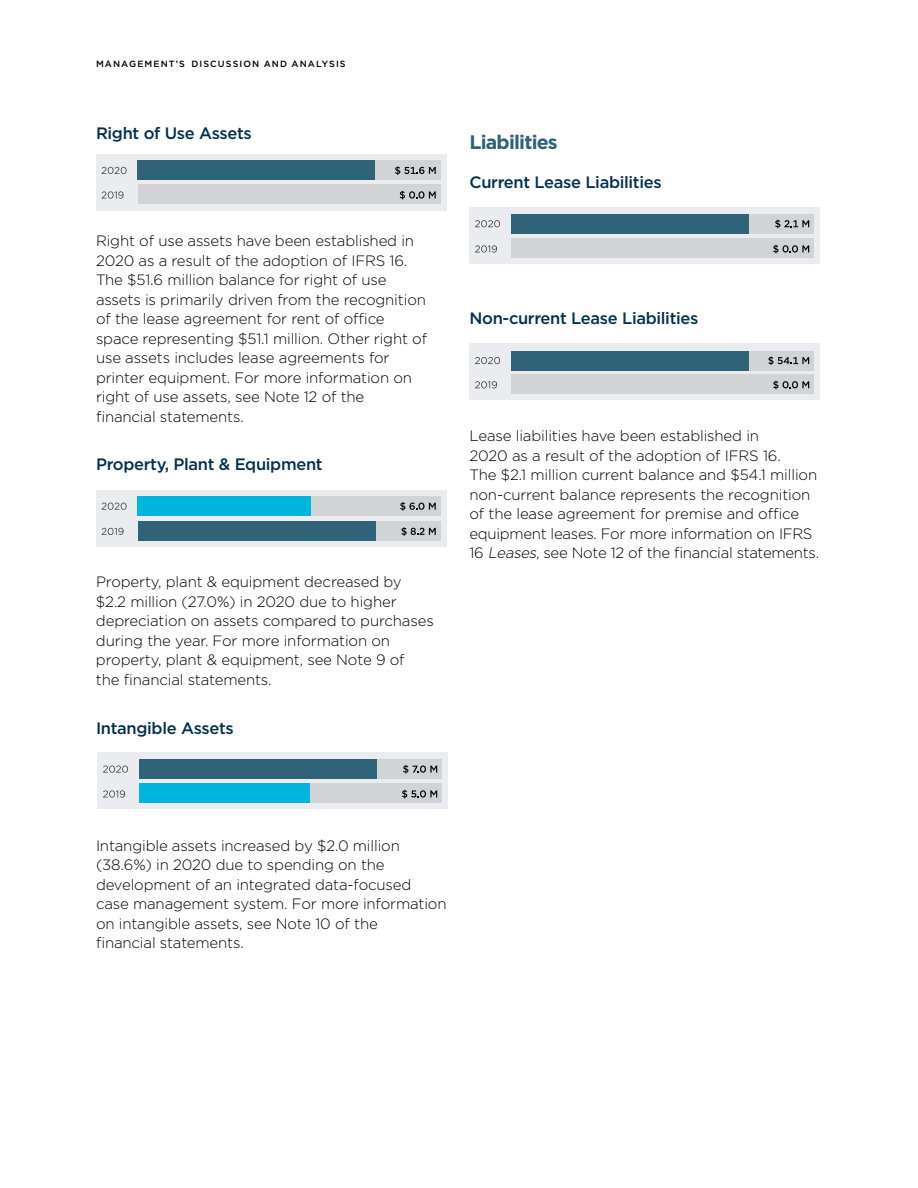
<style>
.page{position:relative;width:918px;height:1188px;background:#fff}
.page>*{position:absolute;margin:0;border:0;box-sizing:border-box;transform-origin:0 0}
.t1{font:700 19.5px "Gotham";letter-spacing:-.04em;color:#2d6277}
.t2{font:500 16.5px "Gotham";letter-spacing:-.02em;color:#03304e}
.Body_last{font:300 15px/19.5px "Gotham";letter-spacing:-.01em;color:#000}
.t3{font:500 9px "Gotham";letter-spacing:.12em;color:#000}
.s1{font-style:italic}
</style>
<div class="page">
<div style="left:96px;top:154px;width:350px;height:57px;background:#ebecef"></div>
<div style="left:257px;top:184px;width:183px;height:20px;background:#d1d3d4"></div>
<div style="left:138px;top:184px;width:228px;height:20px;background:#d1d3d4"></div>
<svg style="left:102px;top:191px;width:22px;height:8px"></svg>
<svg style="left:400px;top:191px;width:36px;height:8px"></svg>
<div style="left:175px;top:160px;width:265px;height:20px;background:#d1d3d4"></div>
<div style="left:138px;top:160px;width:237px;height:20px;background:#2f6379"></div>
<svg style="left:102px;top:167px;width:25px;height:7px"></svg>
<svg style="left:395px;top:166px;width:41px;height:9px"></svg>
<div style="left:96px;top:490px;width:350px;height:56px;background:#ebecef"></div>
<div style="left:257px;top:521px;width:183px;height:20px;background:#d1d3d4"></div>
<svg style="left:102px;top:528px;width:22px;height:7px"></svg>
<svg style="left:401px;top:527px;width:35px;height:9px"></svg>
<div style="left:175px;top:496px;width:265px;height:20px;background:#d1d3d4"></div>
<div style="left:138px;top:496px;width:173px;height:20px;background:#00b6de"></div>
<div style="left:138px;top:521px;width:237px;height:20px;background:#2f6379"></div>
<svg style="left:102px;top:503px;width:25px;height:7px"></svg>
<svg style="left:400px;top:502px;width:36px;height:9px"></svg>
<div style="left:98px;top:753px;width:350px;height:56px;background:#ebecef"></div>
<div style="left:176px;top:759px;width:266px;height:20px;background:#d1d3d4"></div>
<div style="left:139px;top:759px;width:237px;height:20px;background:#2f6379"></div>
<svg style="left:103px;top:765px;width:25px;height:8px"></svg>
<svg style="left:403px;top:765px;width:34px;height:9px"></svg>
<div style="left:259px;top:783px;width:183px;height:20px;background:#d1d3d4"></div>
<div style="left:139px;top:783px;width:171px;height:20px;background:#00b6de"></div>
<svg style="left:103px;top:790px;width:22px;height:8px"></svg>
<svg style="left:402px;top:790px;width:35px;height:8px"></svg>
<div style="left:470px;top:207px;width:350px;height:57px;background:#ebecef"></div>
<div style="left:548px;top:214px;width:266px;height:20px;background:#d1d3d4"></div>
<div style="left:511px;top:214px;width:237px;height:20px;background:#2f6379"></div>
<svg style="left:475px;top:220px;width:25px;height:7px"></svg>
<svg style="left:775px;top:220px;width:34px;height:8px"></svg>
<div style="left:631px;top:238px;width:183px;height:20px;background:#d1d3d4"></div>
<div style="left:511px;top:238px;width:228px;height:20px;background:#d1d3d4"></div>
<svg style="left:475px;top:245px;width:22px;height:8px"></svg>
<svg style="left:773px;top:245px;width:36px;height:8px"></svg>
<div style="left:470px;top:344px;width:350px;height:56px;background:#ebecef"></div>
<div style="left:548px;top:351px;width:266px;height:20px;background:#d1d3d4"></div>
<div style="left:511px;top:351px;width:237px;height:20px;background:#2f6379"></div>
<svg style="left:475px;top:357px;width:25px;height:7px"></svg>
<svg style="left:768px;top:357px;width:41px;height:8px"></svg>
<div style="left:631px;top:374px;width:183px;height:20px;background:#d1d3d4"></div>
<div style="left:511px;top:374px;width:228px;height:20px;background:#d1d3d4"></div>
<svg style="left:475px;top:381px;width:22px;height:7px"></svg>
<svg style="left:773px;top:381px;width:36px;height:8px"></svg>
<p class="t3" style="left:96px;top:58px;width:251px">MANAGEMENT’S DISCUSSION AND ANALYSIS</p>
<h3 class="t2" style="left:96px;top:122px;width:157px">Right of Use Assets</h3>
<p class="Body_last" style="left:96px;top:231px;width:333px">Right of use assets have been established in 2020 as a result of the adoption of IFRS 16.<br>The $51.6 million balance for right of use assets is primarily driven from the recognition of the lease agreement for rent of office space representing $51.1 million. Other right of use assets includes lease agreements for printer equipment. For more information on right of use assets, see Note 12 of the financial statements.</p>
<h3 class="t2" style="left:96px;top:454px;width:228px">Property, Plant &amp; Equipment</h3>
<p class="Body_last" style="left:96px;top:572px;width:339px">Property, plant &amp; equipment decreased by $2.2 million (27.0%) in 2020 due to higher depreciation on assets compared to purchases during the year. For more information on property, plant &amp; equipment, see Note 9 of<br>the financial statements.</p>
<h3 class="t2" style="left:96px;top:717px;width:139px">Intangible Assets</h3>
<h2 class="t1" style="left:470px;top:129px;width:90px">Liabilities</h2>
<h3 class="t2" style="left:470px;top:171px;width:194px">Current Lease Liabilities</h3>
<h3 class="t2" style="left:470px;top:307px;width:230px">Non-current Lease Liabilities</h3>
<p class="Body_last" style="left:469px;top:426px;width:351px">Lease liabilities have been established in<br>2020 as a result of the adoption of IFRS 16.<br>The $2.1 million current balance and $54.1 million non-current balance represents the recognition of the lease agreement for premise and office equipment leases. For more information on IFRS 16 <span class="s1">Leases</span>, see Note 12 of the financial statements.</p>
<h3 class="Body_last" style="left:96px;top:835px;width:352px">Intangible assets increased by $2.0 million (38.6%) in 2020 due to spending on the development of an integrated data-focused case management system. For more information on intangible assets, see Note 10 of the<br>financial statements.</h3>
</div>
